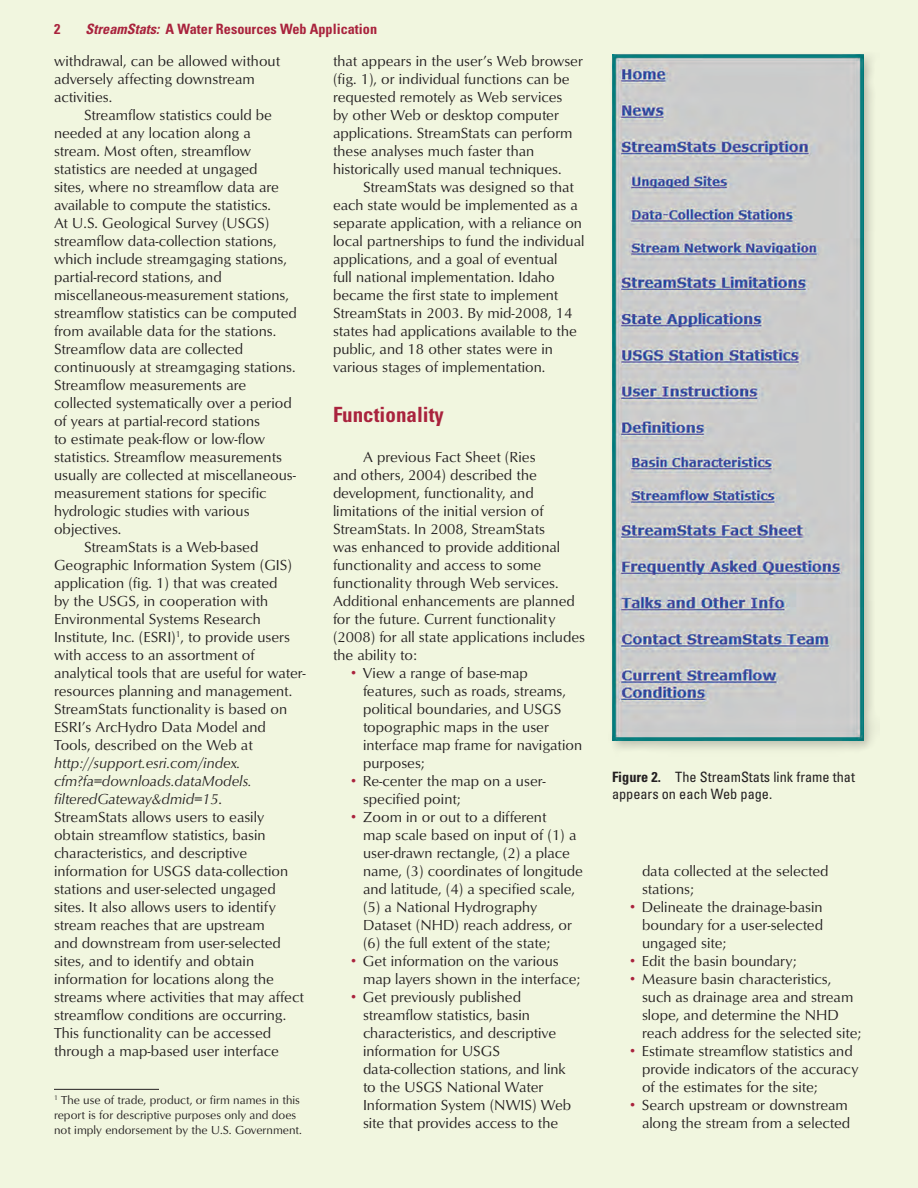
<style>
.page{position:relative;width:918px;height:1188px;background:#f1f6df}
.page>*{position:absolute;margin:0;border:0;box-sizing:border-box;transform-origin:0 0}
.Headline{font:700 condensed 21px "Univers";color:#a9233d}
.Body_Text{font:15px/18px "Optimum Roman DTC";color:#231f20}
.Bullet{font:15px/18px "Optimum Roman DTC";color:#231f20}
.t1{font:condensed 14.25px/17.2px "Univers";color:#231f20}
.t2{font:700 condensed 14.25px "Univers";color:#a9233d}
.Headline-2{font:12px/15px "Optimum Roman DTC";color:#231f20}
.s1{font-style:italic}
.s2{font-family:"Optimum Roman Italic DTC"}
.s3{font-size:18.75px;color:#a9233d}
.s4{font-weight:700}
</style>
<div class="page">
<div style="left:608px;top:50px;width:275px;height:709px;background:#231f20;opacity:.25"></div>
<img style="left:612px;top:54px;width:252px;height:686px">
<hr style="left:54px;top:1089px;width:105px;height:1px;background:#231f20">
<p class="t2" style="left:54px;top:20px;width:8px">2</p>
<p class="t2" style="left:86px;top:20px;width:293px"><span class="s1">StreamStats:</span> A Water Resources Web Application</p>
<p class="Body_Text" style="left:54px;top:52px;width:228px">withdrawal, can be allowed without adversely affecting downstream activities.</p>
<p class="Body_Text" style="left:54px;top:106px;width:244px;text-indent:30px">Streamflow statistics could be needed at any location along a stream. Most often, streamflow statistics are needed at ungaged<br>sites, where no streamflow data are available to compute the statistics.<br>At U.S. Geological Survey (USGS) streamflow data-collection stations, which include streamgaging stations, partial-record stations, and miscellaneous-measurement stations, streamflow statistics can be computed from available data for the stations.<br>Streamflow data are collected continuously at streamgaging stations.<br>Streamflow measurements are collected systematically over a period of years at partial-record stations<br>to estimate peak-flow or low-flow statistics. Streamflow measurements usually are collected at miscellaneous&shy;measurement stations for specific hydrologic studies with various objectives.</p>
<p class="Body_Text" style="left:54px;top:538px;width:253px;text-indent:30px">StreamStats is a Web-based Geographic Information System (GIS) application (fig. 1) that was created<br>by the USGS, in cooperation with Environmental Systems Research Institute, Inc. (ESRI)<sup>1</sup>, to provide users with access to an assortment of analytical tools that are useful for water&shy;resources planning and management.<br>StreamStats functionality is based on ESRI’s ArcHydro Data Model and Tools, described on the Web at <span class="s2">http://support.esri.com/index. cfm?fa=downloads.dataModels. filteredGateway&amp;dmid=15</span>.<br>StreamStats allows users to easily obtain streamflow statistics, basin characteristics, and descriptive information for USGS data-collection stations and user-selected ungaged sites. It also allows users to identify stream reaches that are upstream<br>and downstream from user-selected sites, and to identify and obtain information for locations along the streams where activities that may affect streamflow conditions are occurring.<br>This functionality can be accessed through a map-based user interface</p>
<p class="Headline-2" style="left:54px;top:1092px;width:249px"><sup>1</sup> The use of trade, product, or firm names in this report is for descriptive purposes only and does not imply endorsement by the U.S. Government.</p>
<p class="Body_Text" style="left:333px;top:52px;width:251px">that appears in the user’s Web browser (fig. 1), or individual functions can be requested remotely as Web services<br>by other Web or desktop computer applications. StreamStats can perform these analyses much faster than historically used manual techniques.</p>
<p class="Body_Text" style="left:333px;top:178px;width:253px;text-indent:30px">StreamStats was designed so that each state would be implemented as a separate application, with a reliance on local partnerships to fund the individual applications, and a goal of eventual<br>full national implementation. Idaho became the first state to implement StreamStats in 2003. By mid-2008, 14 states had applications available to the public, and 18 other states were in various stages of implementation.</p>
<p class="Headline" style="left:333px;top:401px;width:112px">Functionality</p>
<p class="Body_Text" style="left:333px;top:448px;width:253px;text-indent:30px">A previous Fact Sheet (Ries<br>and others, 2004) described the development, functionality, and limitations of the initial version of StreamStats. In 2008, StreamStats<br>was enhanced to provide additional functionality and access to some functionality through Web services.<br>Additional enhancements are planned for the future. Current functionality (2008) for all state applications includes the ability to:</p>
<p class="Bullet" style="left:363px;top:664px;width:221px;text-indent:-15px"><span class="s3">•</span> View a range of base-map features, such as roads, streams, political boundaries, and USGS topographic maps in the user interface map frame for navigation purposes;</p>
<p class="Bullet" style="left:363px;top:772px;width:184px;text-indent:-15px"><span class="s3">•</span> Re-center the map on a user&shy;specified point;</p>
<p class="Bullet" style="left:363px;top:808px;width:221px;text-indent:-15px"><span class="s3">•</span> Zoom in or out to a different<br>map scale based on input of (1) a user-drawn rectangle, (2) a place name, (3) coordinates of longitude and latitude, (4) a specified scale, (5) a National Hydrography<br>Dataset (NHD) reach address, or (6) the full extent of the state;</p>
<p class="Bullet" style="left:363px;top:952px;width:219px;text-indent:-15px"><span class="s3">•</span> Get information on the various map layers shown in the interface;</p>
<p class="Bullet" style="left:363px;top:988px;width:210px;text-indent:-15px"><span class="s3">•</span> Get previously published streamflow statistics, basin characteristics, and descriptive information for USGS data-collection stations, and link to the USGS National Water<br>Information System (NWIS) Web site that provides access to the</p>
<p class="t1" style="left:612px;top:768px;width:245px"><span class="s4">Figure 2.</span> The StreamStats link frame that appears on each Web page.</p>
<p class="Bullet" style="left:642px;top:862px;width:188px">data collected at the selected stations;</p>
<p class="Bullet" style="left:642px;top:898px;width:183px;text-align:justify;text-indent:-15px"><span class="s3">•</span> Delineate the drainage-basin boundary for a user-selected ungaged site;</p>
<p class="Bullet" style="left:627px;top:952px;width:171px"><span class="s3">•</span> Edit the basin boundary;</p>
<p class="Bullet" style="left:642px;top:970px;width:221px;text-indent:-15px"><span class="s3">•</span> Measure basin characteristics, such as drainage area and stream slope, and determine the NHD reach address for the selected site;</p>
<p class="Bullet" style="left:642px;top:1042px;width:218px;text-indent:-15px"><span class="s3">•</span> Estimate streamflow statistics and provide indicators of the accuracy of the estimates for the site;</p>
<p class="Bullet" style="left:627px;top:1096px;width:225px;text-align:right"><span class="s3">•</span> Search upstream or downstream along the stream from a selected</p>
</div>
